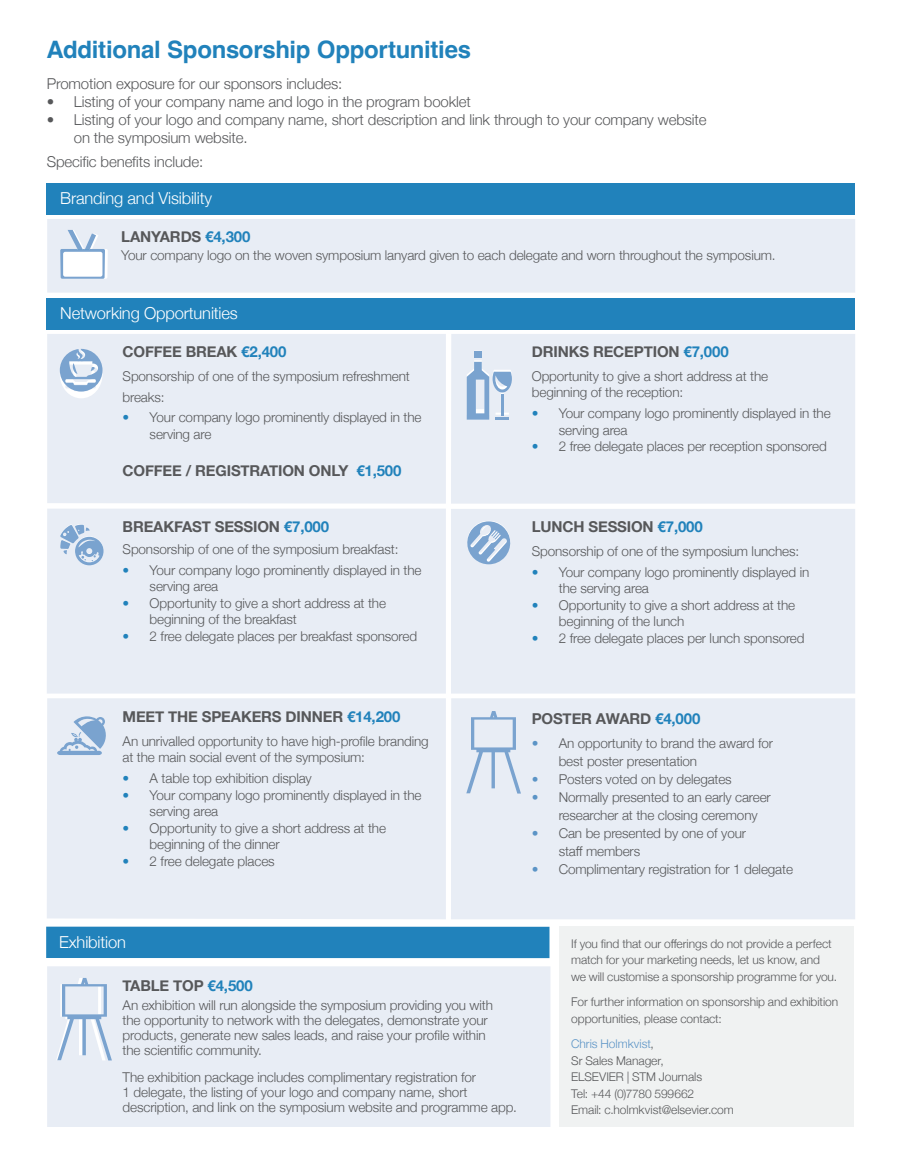
<style>
.page{position:relative;width:902px;height:1174px;background:#fff}
.page>*{position:absolute;margin:0;border:0;box-sizing:border-box;transform-origin:0 0}
.t1{font:700 24px "Helvetica";letter-spacing:-.015em;color:#2182bb}
.t2{font:300 16.5px "Helvetica Neue";letter-spacing:-.01em;color:#fff}
.t3{font:300 15px/18px "Helvetica Neue";letter-spacing:-.01em;color:#57585a}
.t4{font:700 15px "Helvetica Neue";letter-spacing:-.01em;color:#57585a}
.t5{font:300 13.5px/16.5px "Helvetica Neue";letter-spacing:-.01em;color:#57585a}
.t6{font:300 12px/16.5px "Helvetica Neue";letter-spacing:-.005em;color:#57585a}
.s1{color:#2182bb}
.s2{color:#5b94c6}
</style>
<div class="page">
<div style="left:47px;top:183px;width:808px;height:31px;background:#2182bb"></div>
<div style="left:47px;top:219px;width:808px;height:74px;background:#e8edf5"></div>
<svg style="left:60px;top:230px;width:45px;height:49px"></svg>
<div style="left:47px;top:298px;width:808px;height:31px;background:#2182bb"></div>
<div style="left:47px;top:334px;width:399px;height:169px;background:#e8edf5"></div>
<div style="left:47px;top:509px;width:399px;height:184px;background:#e8edf5"></div>
<svg style="left:60px;top:349px;width:42px;height:42px"></svg>
<div style="left:451px;top:334px;width:404px;height:169px;background:#e8edf5"></div>
<svg style="left:60px;top:524px;width:44px;height:41px;background:#b6cbe3"></svg>
<div style="left:47px;top:698px;width:399px;height:221px;background:#e8edf5"></div>
<div style="left:474px;top:351px;width:7px;height:7px;background:#7aa3cf"></div>
<svg style="left:466px;top:362px;width:46px;height:57px;background:#b7cce4"></svg>
<div style="left:451px;top:509px;width:404px;height:184px;background:#e8edf5"></div>
<svg style="left:465px;top:521px;width:47px;height:43px;background:#b0c8e1"></svg>
<svg style="left:57px;top:716px;width:51px;height:39px;background:#b6cbe3"></svg>
<div style="left:559px;top:926px;width:295px;height:201px;background:#f0f2f2"></div>
<div style="left:46px;top:926px;width:503px;height:32px;background:#2182bb"></div>
<div style="left:47px;top:966px;width:503px;height:161px;background:#e8edf5"></div>
<svg style="left:57px;top:978px;width:55px;height:82px;background:#d3dfee"></svg>
<div style="left:451px;top:698px;width:404px;height:221px;background:#e8edf5"></div>
<svg style="left:466px;top:711px;width:55px;height:82px"></svg>
<p class="t1" style="left:46px;top:35px;width:426px">Additional Sponsorship Opportunities</p>
<p class="t3" style="left:47px;top:73px;width:297px">Promotion exposure for our sponsors includes:</p>
<p class="t3" style="left:47px;top:91px;width:425px">• Listing of your company name and logo in the program booklet</p>
<p class="t3" style="left:74px;top:109px;width:634px;text-indent:-27px">• Listing of your logo and company name, short description and link through to your company website on the symposium website.</p>
<p class="t3" style="left:47px;top:151px;width:158px">Specific benefits include:</p>
<p class="t2" style="left:60px;top:184px;width:153px">Branding and Visibility</p>
<p class="t4" style="left:121px;top:224px;width:131px">LANYARDS <span class="s1">€4,300</span></p>
<p class="t5" style="left:121px;top:245px;width:656px">Your company logo on the woven symposium lanyard given to each delegate and worn throughout the symposium.</p>
<p class="t2" style="left:60px;top:299px;width:179px">Networking Opportunities</p>
<p class="t4" style="left:123px;top:339px;width:165px">COFFEE BREAK <span class="s1">€2,400</span></p>
<p class="t5" style="left:123px;top:367px;width:289px">Sponsorship of one of the symposium refreshment</p>
<p class="t5" style="left:123px;top:387px;width:43px">breaks:</p>
<p class="t5" style="left:150px;top:408px;width:273px;text-indent:-27px"><span class="s1">•</span> Your company logo prominently displayed in the serving are</p>
<p class="t4" style="left:123px;top:459px;width:280px">COFFEE / REGISTRATION ONLY <span class="s1">€1,500</span></p>
<p class="t4" style="left:123px;top:515px;width:208px">BREAKFAST SESSION <span class="s1">€7,000</span></p>
<p class="t5" style="left:123px;top:540px;width:277px">Sponsorship of one of the symposium breakfast:</p>
<p class="t5" style="left:150px;top:561px;width:273px;text-indent:-27px"><span class="s1">•</span> Your company logo prominently displayed in the serving area</p>
<p class="t5" style="left:150px;top:594px;width:238px;text-indent:-27px"><span class="s1">•</span> Opportunity to give a short address at the beginning of the breakfast</p>
<p class="t5" style="left:123px;top:627px;width:296px"><span class="s1">•</span> 2 free delegate places per breakfast sponsored</p>
<p class="t4" style="left:531px;top:340px;width:198px">DRINKS RECEPTION <span class="s1">€7,000</span></p>
<p class="t5" style="left:531px;top:367px;width:238px">Opportunity to give a short address at the</p>
<p class="t5" style="left:531px;top:383px;width:153px">beginning of the reception:</p>
<p class="t5" style="left:558px;top:404px;width:273px;text-indent:-27px"><span class="s1">•</span> Your company logo prominently displayed in the serving area</p>
<p class="t5" style="left:531px;top:437px;width:296px"><span class="s1">•</span> 2 free delegate places per reception sponsored</p>
<p class="t4" style="left:531px;top:515px;width:172px">LUNCH SESSION <span class="s1">€7,000</span></p>
<p class="t5" style="left:531px;top:542px;width:269px">Sponsorship of one of the symposium lunches:</p>
<p class="t5" style="left:558px;top:562px;width:252px;text-indent:-27px"><span class="s1">•</span> Your company logo prominently displayed in the serving area</p>
<p class="t5" style="left:558px;top:595px;width:238px;text-indent:-27px"><span class="s1">•</span> Opportunity to give a short address at the beginning of the lunch</p>
<p class="t5" style="left:531px;top:628px;width:274px"><span class="s1">•</span> 2 free delegate places per lunch sponsored</p>
<p class="t4" style="left:123px;top:704px;width:279px">MEET THE SPEAKERS DINNER <span class="s1">€14,200</span></p>
<p class="t5" style="left:123px;top:731px;width:307px">An unrivalled opportunity to have high-profile branding at the main social event of the symposium:</p>
<p class="t5" style="left:123px;top:769px;width:191px"><span class="s1">•</span> A table top exhibition display</p>
<p class="t5" style="left:150px;top:785px;width:273px;text-indent:-27px"><span class="s1">•</span> Your company logo prominently displayed in the serving area</p>
<p class="t5" style="left:150px;top:818px;width:238px;text-indent:-27px"><span class="s1">•</span> Opportunity to give a short address at the beginning of the dinner</p>
<p class="t5" style="left:123px;top:851px;width:153px"><span class="s1">•</span> 2 free delegate places</p>
<p class="t4" style="left:531px;top:706px;width:170px">POSTER AWARD <span class="s1">€4,000</span></p>
<p class="t5" style="left:558px;top:733px;width:216px;line-height:18px;text-indent:-27px"><span class="s2">•</span> An opportunity to brand the award for best poster presentation</p>
<p class="t5" style="left:531px;top:769px;width:202px"><span class="s2">•</span> Posters voted on by delegates</p>
<p class="t5" style="left:558px;top:787px;width:213px;line-height:18px;text-indent:-27px"><span class="s2">•</span> Normally presented to an early career researcher at the closing ceremony</p>
<p class="t5" style="left:558px;top:823px;width:189px;line-height:18px;text-indent:-27px"><span class="s2">•</span> Can be presented by one of your staff members</p>
<p class="t5" style="left:531px;top:859px;width:263px"><span class="s2">•</span> Complimentary registration for 1 delegate</p>
<p class="t2" style="left:59px;top:928px;width:68px">Exhibition</p>
<p class="t4" style="left:123px;top:973px;width:132px">TABLE TOP <span class="s1">€4,500</span></p>
<p class="t5" style="left:123px;top:996px;width:372px;line-height:15px">An exhibition will run alongside the symposium providing you with the opportunity to network with the delegates, demonstrate your products, generate new sales leads, and raise your profile within the scientific community.</p>
<p class="t5" style="left:123px;top:1068px;width:396px;line-height:15px">The exhibition package includes complimentary registration for<br>1 delegate, the listing of your logo and company name, short description, and link on the symposium website and programme app.</p>
<p class="t6" style="left:571px;top:934px;width:267px">If you find that our offerings do not provide a perfect match for your marketing needs, let us know, and we will customise a sponsorship programme for you.</p>
<p class="t6" style="left:571px;top:992px;width:268px">For further information on sponsorship and exhibition opportunities, please contact:</p>
<p class="t6" style="left:571px;top:1034px;width:164px"><span class="s2">Chris Holmkvist</span>,<br>Sr Sales Manager,<br>ELSEVIER | STM Journals<br>Tel: +44 (0)7780 599662<br>Email: c.holmkvist@elsevier.com</p>
</div>
